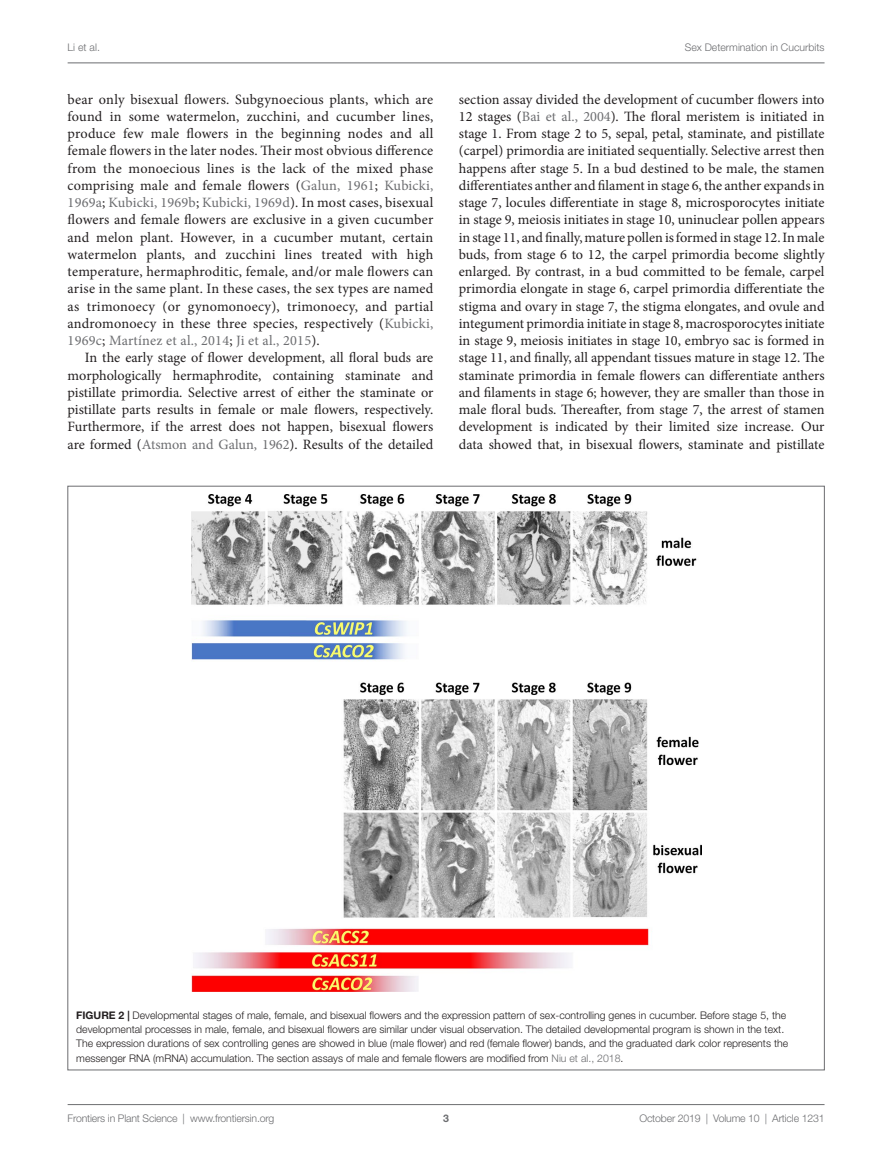
<style>
.page{position:relative;width:893px;height:1170px;background:#fff}
.page>*{position:absolute;margin:0;border:0;box-sizing:border-box;transform-origin:0 0}
.T{font:14.25px/17.2px "Minion Pro";color:#231f20;text-align:justify}
.FC{font:300 10.5px/14.2px "Helvetica Neue LT Std";color:#231f20}
.DVA{font:300 10.5px "Helvetica Neue LT Std";letter-spacing:-.015em;color:#6c6d70}
.t1{font:700 10.5px "Helvetica Neue LT Std";color:#6c6d70}
.s1{color:#6c6d70}
.s2{font-weight:700}
</style>
<div class="page">
<hr style="left:68px;top:63px;width:756px;height:1px;background:#6c6d70">
<hr style="left:68px;top:1104px;width:756px;height:1px;background:#6c6d70">
<img style="left:191px;top:494px;width:510px;height:497px">
<p class="DVA" style="left:68px;top:41px;width:34px">Li et al.</p>
<p class="DVA" style="left:685px;top:41px;width:141px">Sex Determination in Cucurbits</p>
<p class="T" style="left:68px;top:90px;width:367px">bear only bisexual flowers. Subgynoecious plants, which are found in some watermelon, zucchini, and cucumber lines, produce few male flowers in the beginning nodes and all female flowers in the later nodes. Their most obvious difference from the monoecious lines is the lack of the mixed phase comprising male and female flowers (<span class="s1">Galun, 1961</span>; <span class="s1">Kubicki, 1969a</span>; <span class="s1">Kubicki, 1969b</span>; <span class="s1">Kubicki, 1969d</span>). In most cases, bisexual flowers and female flowers are exclusive in a given cucumber and melon plant. However, in a cucumber mutant, certain watermelon plants, and zucchini lines treated with high temperature, hermaphroditic, female, and/or male flowers can arise in the same plant. In these cases, the sex types are named as trimonoecy (or gynomonoecy), trimonoecy, and partial andromonoecy in these three species, respectively (<span class="s1">Kubicki, 1969c</span>; <span class="s1">Martínez et al., 2014</span>; <span class="s1">Ji et al., 2015</span>).</p>
<p class="T" style="left:68px;top:349px;width:367px;text-indent:17px">In the early stage of flower development, all floral buds are morphologically hermaphrodite, containing staminate and pistillate primordia. Selective arrest of either the staminate or pistillate parts results in female or male flowers, respectively.<br>Furthermore, if the arrest does not happen, bisexual flowers are formed (<span class="s1">Atsmon and Galun, 1962</span>). Results of the detailed</p>
<p class="T" style="left:459px;top:90px;width:367px">section assay divided the development of cucumber flowers into 12 stages (<span class="s1">Bai et al., 2004</span>). The floral meristem is initiated in stage 1. From stage 2 to 5, sepal, petal, staminate, and pistillate (carpel) primordia are initiated sequentially. Selective arrest then happens after stage 5. In a bud destined to be male, the stamen differentiates anther and filament in stage 6, the anther expands in stage 7, locules differentiate in stage 8, microsporocytes initiate in stage 9, meiosis initiates in stage 10, uninuclear pollen appears in stage 11, and finally, mature pollen is formed in stage 12. In male buds, from stage 6 to 12, the carpel primordia become slightly enlarged. By contrast, in a bud committed to be female, carpel primordia elongate in stage 6, carpel primordia differentiate the stigma and ovary in stage 7, the stigma elongates, and ovule and integument primordia initiate in stage 8, macrosporocytes initiate in stage 9, meiosis initiates in stage 10, embryo sac is formed in stage 11, and finally, all appendant tissues mature in stage 12. The staminate primordia in female flowers can differentiate anthers and filaments in stage 6; however, they are smaller than those in male floral buds. Thereafter, from stage 7, the arrest of stamen development is indicated by their limited size increase. Our data showed that, in bisexual flowers, staminate and pistillate</p>
<p class="FC" style="left:76px;top:1007px;width:713px"><span class="s2">FIGURE 2 |</span> Developmental stages of male, female, and bisexual flowers and the expression pattern of sex-controlling genes in cucumber. Before stage 5, the developmental processes in male, female, and bisexual flowers are similar under visual observation. The detailed developmental program is shown in the text.<br>The expression durations of sex controlling genes are showed in blue (male flower) and red (female flower) bands, and the graduated dark color represents the messenger RNA (mRNA) accumulation. The section assays of male and female flowers are modified from <span class="s1">Niu et al., 2018</span>.</p>
<p class="DVA" style="left:68px;top:1111px;width:119px">Frontiers in Plant Science |</p>
<p class="DVA" style="left:190px;top:1111px;width:86px">www.frontiersin.org</p>
<p class="t1" style="left:443px;top:1111px;width:7px">3</p>
<p class="DVA" style="left:639px;top:1111px;width:187px">October 2019 | Volume 10 | Article 1231</p>
</div>
